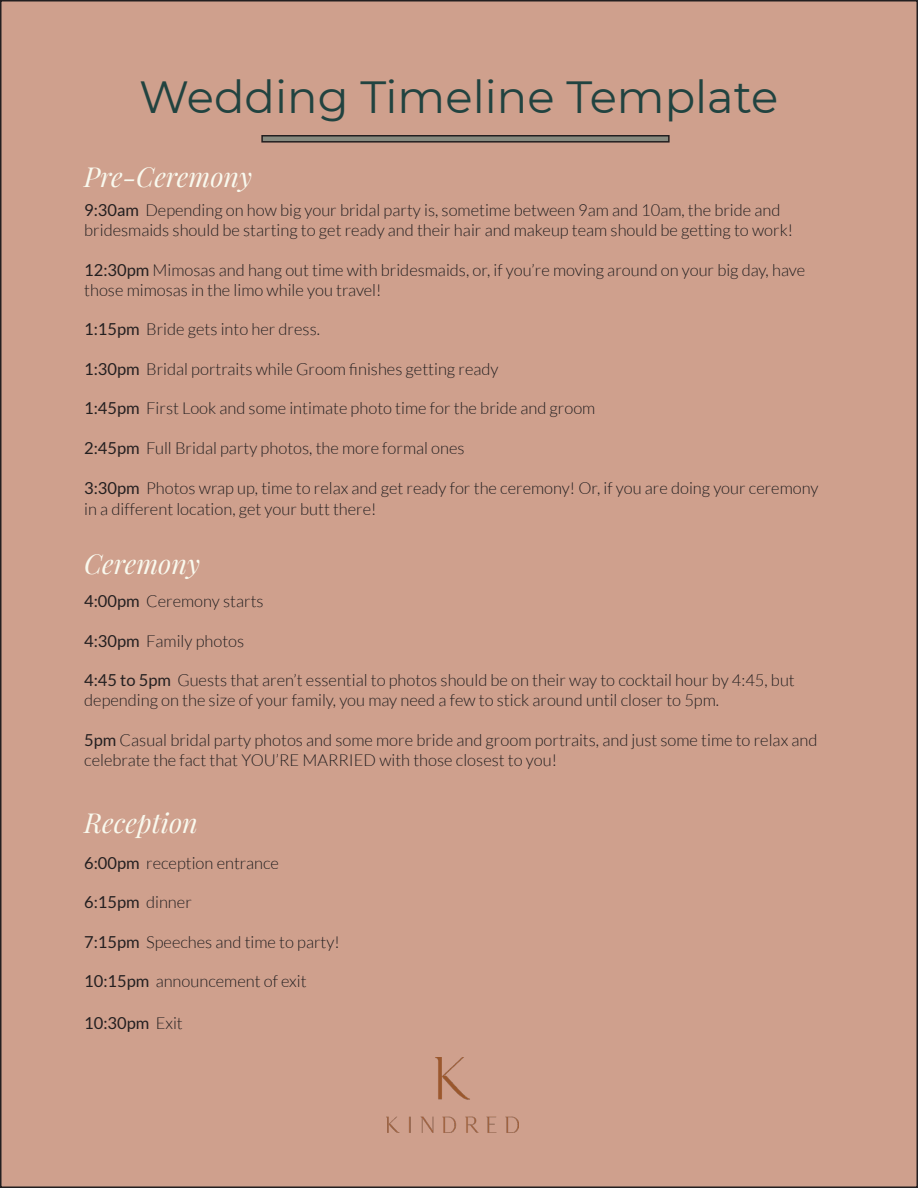
<style>
.page{position:relative;width:918px;height:1188px;background:#fff}
.page>*{position:absolute;margin:0;border:0;box-sizing:border-box;transform-origin:0 0}
.t1{font:45px "Montserrat";color:#214340}
.t2{font:italic 27px "Playfair Display";color:#f9f9ee}
.t3{font:300 16.5px/19.8px "Lato";color:#231f20}
.t4{font:16.5px "Lato";color:#231f20}
.s1{font-weight:400}
.s2{font-weight:300}
</style>
<div class="page">
<div style="left:1px;top:1px;width:916px;height:1186px;background:#cfa08d"></div>
<div style="left:262px;top:136px;width:407px;height:6px;background:#878a7f"></div>
<div style="left:261px;top:135px;width:409px;height:8px;border:2px solid #231f20"></div>
<img style="left:387px;top:1058px;width:131px;height:74px">
<p class="t1" style="left:139px;top:66px;width:641px">Wedding Timeline Template</p>
<p class="t2" style="left:84px;top:156px;width:169px">Pre-Ceremony</p>
<p class="t3" style="left:84px;top:201px;width:710px"><span class="s1">9:30am</span> Depending on how big your bridal party is, sometime between 9am and 10am, the bride and bridesmaids should be starting to get ready and their hair and makeup team should be getting to work!</p>
<p class="t3" style="left:84px;top:260px;width:722px"><span class="s1">12:30pm</span> Mimosas and hang out time with bridesmaids, or, if you’re moving around on your big day, have those mimosas in the limo while you travel!</p>
<p class="t3" style="left:84px;top:319px;width:237px"><span class="s1">1:15pm</span> Bride gets into her dress.</p>
<p class="t3" style="left:84px;top:359px;width:416px"><span class="s1">1:30pm</span> Bridal portraits while Groom finishes getting ready</p>
<p class="t3" style="left:84px;top:399px;width:513px"><span class="s1">1:45pm</span> First Look and some intimate photo time for the bride and groom</p>
<p class="t3" style="left:84px;top:438px;width:382px"><span class="s1">2:45pm</span> Full Bridal party photos, the more formal ones</p>
<p class="t3" style="left:84px;top:477px;width:736px;line-height:21.6px"><span class="s1">3:30pm</span> Photos wrap up, time to relax and get ready for the ceremony! Or, if you are doing your ceremony in a different location, get your butt there!</p>
<p class="t2" style="left:84px;top:542px;width:117px">Ceremony</p>
<p class="t3" style="left:84px;top:592px;width:181px"><span class="s1">4:00pm</span> Ceremony starts</p>
<p class="t3" style="left:84px;top:631px;width:162px"><span class="s1">4:30pm</span> Family photos</p>
<p class="t3" style="left:84px;top:671px;width:712px"><span class="s1">4:45 to 5pm</span> Guests that aren’t essential to photos should be on their way to cocktail hour by 4:45, but depending on the size of your family, you may need a few to stick around until closer to 5pm.</p>
<p class="t3" style="left:84px;top:730px;width:735px"><span class="s1">5pm</span> Casual bridal party photos and some more bride and groom portraits, and just some time to relax and celebrate the fact that YOU’RE MARRIED with those closest to you!</p>
<p class="t2" style="left:84px;top:802px;width:115px">Reception</p>
<p class="t3" style="left:84px;top:853px;width:196px"><span class="s1">6:00pm</span> reception entrance</p>
<p class="t4" style="left:84px;top:893px;width:109px">6:15pm <span class="s2">dinner</span></p>
<p class="t3" style="left:84px;top:932px;width:257px"><span class="s1">7:15pm</span> Speeches and time to party!</p>
<p class="t3" style="left:84px;top:972px;width:224px"><span class="s1">10:15pm</span> announcement of exit</p>
<p class="t4" style="left:84px;top:1014px;width:100px">10:30pm <span class="s2">Exit</span></p>
</div>
